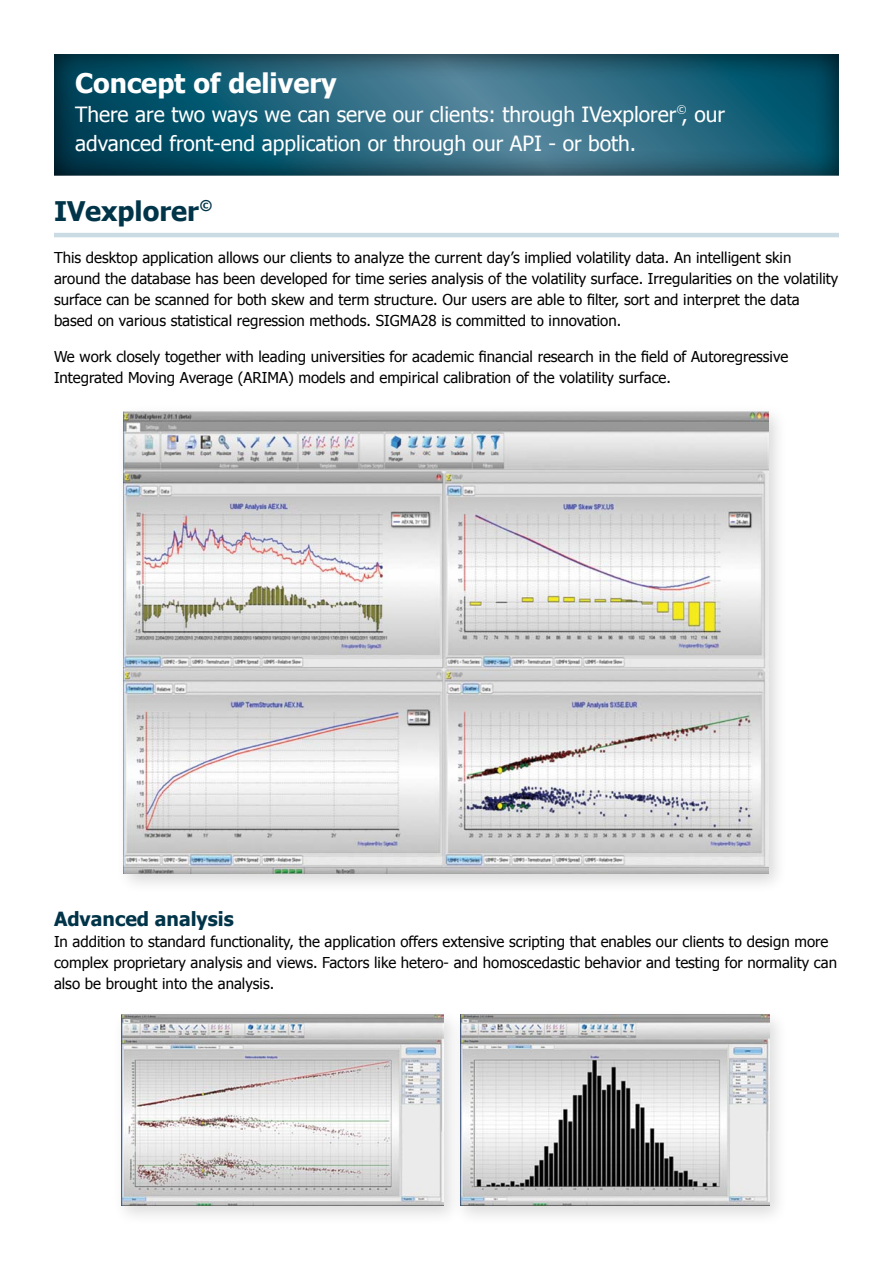
<style>
.page{position:relative;width:893px;height:1263px;background:#fff}
.page>*{position:absolute;margin:0;border:0;box-sizing:border-box;transform-origin:0 0}
.t1{font:700 27px "Tahoma";color:#fff}
.t2{font:700 27px "Tahoma";color:#003449}
.t3{font:21px/29.2px "Tahoma";color:#fff}
.t4{font:700 19.5px "Tahoma";color:#003449}
.t5{font:15px/21px "Tahoma";color:#000}
</style>
<div class="page">
<div style="left:41px;top:53px;width:811px;height:126px;background:#000;opacity:.75"></div>
<div style="left:451px;top:1007px;width:338px;height:219px;background:#000;opacity:.14"></div>
<img style="left:463px;top:1015px;width:306px;height:191px">
<div style="left:112px;top:1007px;width:351px;height:219px;background:#000;opacity:.14"></div>
<img style="left:121px;top:1015px;width:322px;height:190px">
<div style="left:115px;top:403px;width:673px;height:491px;background:#000;opacity:.15"></div>
<img style="left:124px;top:411px;width:644px;height:463px">
<hr style="left:54px;top:233px;width:785px;height:4px;background:#cbdbe4">
<h1 class="t1" style="left:75px;top:64px;width:263px">Concept of delivery</h1>
<h2 class="t3" style="left:75px;top:99px;width:651px">There are two ways we can serve our clients: through IVexplorer<sup>©</sup>, our advanced front-end application or through our API - or both.</h2>
<h1 class="t2" style="left:54px;top:192px;width:160px">IVexplorer<sup>©</sup></h1>
<p class="t5" style="left:54px;top:246px;width:786px">This desktop application allows our clients to analyze the current day’s implied volatility data. An intelligent skin around the database has been developed for time series analysis of the volatility surface. Irregularities on the volatility surface can be scanned for both skew and term structure. Our users are able to filter, sort and interpret the data based on various statistical regression methods. SIGMA28 is committed to innovation.</p>
<p class="t5" style="left:54px;top:345px;width:736px">We work closely together with leading universities for academic financial research in the field of Autoregressive<br>Integrated Moving Average (ARIMA) models and empirical calibration of the volatility surface.</p>
<h3 class="t4" style="left:54px;top:905px;width:181px">Advanced analysis</h3>
<p class="t5" style="left:54px;top:930px;width:784px">In addition to standard functionality, the application offers extensive scripting that enables our clients to design more complex proprietary analysis and views. Factors like hetero- and homoscedastic behavior and testing for normality can also be brought into the analysis.</p>
</div>
